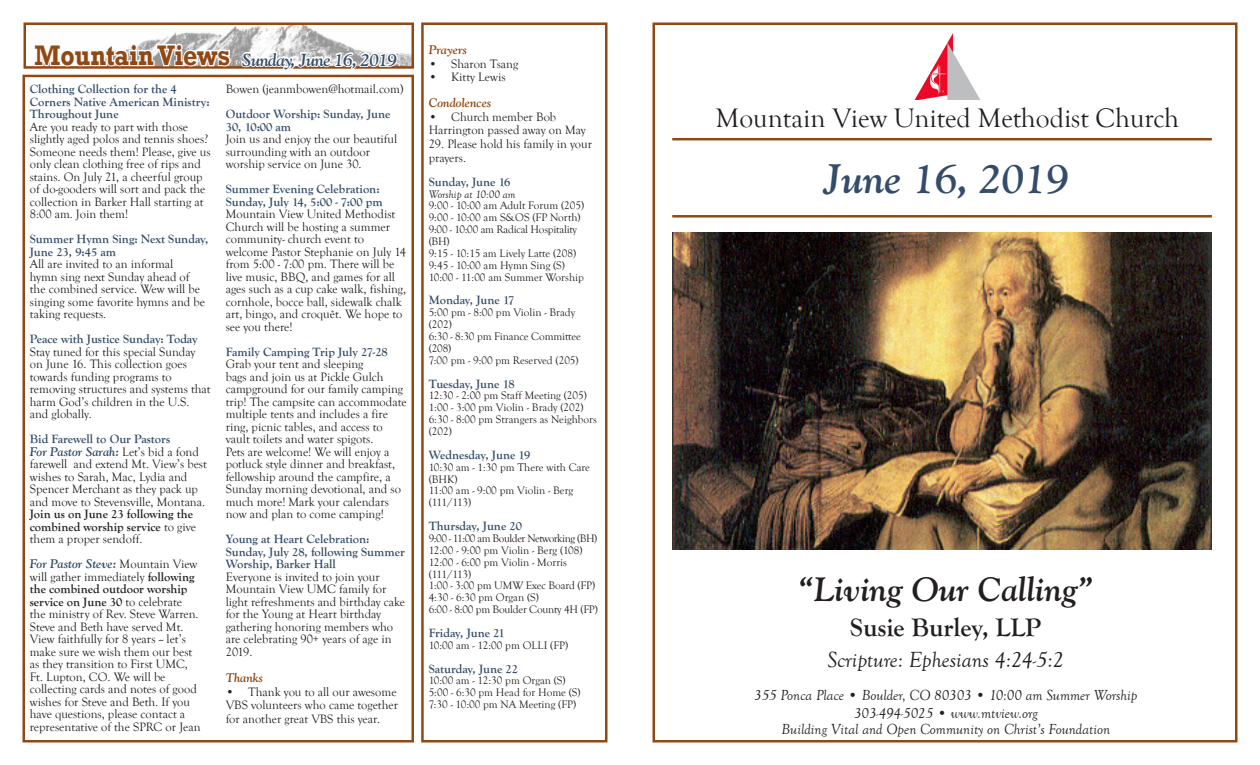
<style>
.page{position:relative;width:1260px;height:765px;background:#fff}
.page>*{position:absolute;margin:0;border:0;box-sizing:border-box;transform-origin:0 0}
.t1{font:italic 700 41.25px "Goudy Old Style BT";color:#344c69}
.t2{font:italic 700 33.75px "Goudy Old Style BT";color:#231f20}
.t3{font:700 29px "Rockwell";color:#924813;scale:.86 1}
.t4{font:27.5px "Goudy Old Style T";color:#231f20}
.t5{font:700 26.25px "Goudy Old Style T";color:#231f20}
.t6{font:italic 22.5px "Goudy Old Style T";color:#231f20}
.t7{font:italic 700 17.5px "Goudy Old Style BT";letter-spacing:-.03em;color:#344c69}
.t8{font:italic 15px "Goudy Old Style T";color:#231f20}
.t9{font:12.5px/12.5px "Goudy Old Style T";color:#231f20}
.t10{font:700 12.5px/12.5px "Goudy Old Style T";color:#344c69}
.t11{font:italic 700 12.5px "Goudy Old Style BT";color:#924813}
.t12{font:11.25px/11.9px "Goudy Old Style T";color:#231f20}
.t13{font:11.25px/11.9px "Goudy Old Style T";letter-spacing:-.02em;color:#231f20}
.t14{font:11.25px "Goudy Old Style T";letter-spacing:-.04em;color:#231f20}
.t15{font:italic 11.25px "Goudy Old Style T";color:#231f20}
.s1{font-family:"Goudy Old Style BT";font-weight:700;font-style:italic;color:#344c69}
.s2{font-weight:700}
</style>
<div class="page">
<img style="left:146px;top:26px;width:265px;height:40px">
<div style="left:24px;top:22px;width:390px;height:47px;border:2px solid #924813"></div>
<div style="left:22px;top:75px;width:392px;height:667px;border:2px solid #924813"></div>
<div style="left:421px;top:22px;width:187px;height:720px;border:2px solid #924813"></div>
<hr style="left:672px;top:138px;width:540px;height:2px;background:#924813">
<hr style="left:672px;top:215px;width:540px;height:3px;background:#924813">
<svg style="left:240px;top:22px;width:159px;height:47px"></svg>
<svg style="left:33px;top:41px;width:200px;height:28px"></svg>
<img style="left:914px;top:34px;width:66px;height:66px">
<img style="left:672px;top:232px;width:540px;height:318px">
<p class="t3" style="left:34px;top:38px;width:229px">Mountain Views</p>
<p class="t7" style="left:242px;top:49px;width:156px">Sunday, June 16, 2019</p>
<p class="t10" style="left:30px;top:83px;width:181px">Clothing Collection for the 4<br>Corners Native American Ministry:<br>Throughout June</p>
<p class="t9" style="left:30px;top:121px;width:182px">Are you ready to part with those slightly aged polos and tennis shoes?<br>Someone needs them! Please, give us only clean clothing free of rips and stains. On July 21, a cheerful group of do-gooders will sort and pack the collection in Barker Hall starting at 8:00 am. Join them!</p>
<p class="t10" style="left:30px;top:233px;width:180px">Summer Hymn Sing: Next Sunday,<br>June 23, 9:45 am</p>
<p class="t9" style="left:30px;top:258px;width:177px">All are invited to an informal<br>hymn sing next Sunday ahead of the combined service. Wew will be singing some favorite hymns and be taking requests.</p>
<p class="t10" style="left:30px;top:333px;width:169px">Peace with Justice Sunday: Today</p>
<p class="t9" style="left:30px;top:346px;width:182px">Stay tuned for this special Sunday on June 16. This collection goes towards funding programs to removing structures and systems that harm God’s children in the U.S. and globally.</p>
<p class="t10" style="left:30px;top:433px;width:142px">Bid Farewell to Our Pastors</p>
<p class="t9" style="left:30px;top:446px;width:179px"><span class="s1">For Pastor Sarah:</span> Let’s bid a fond farewell and extend Mt. View’s best wishes to Sarah, Mac, Lydia and<br>Spencer Merchant as they pack up and move to Stevensville, Montana.<br><span class="s2">Join us on June 23 following the combined worship service</span> to give them a proper sendoff.</p>
<p class="t9" style="left:30px;top:558px;width:172px"><span class="s1">For Pastor Steve:</span> Mountain View will gather immediately <span class="s2">following the combined outdoor worship service on June 30</span> to celebrate the ministry of Rev. Steve Warren.<br>Steve and Beth have served Mt.<br>View faithfully for 8 years -- let’s make sure we wish them our best as they transition to First UMC,<br>Ft. Lupton, CO. We will be collecting cards and notes of good wishes for Steve and Beth. If you have questions, please contact a representative of the SPRC or Jean</p>
<p class="t9" style="left:226px;top:83px;width:179px">Bowen (jeanmbowen@hotmail.com)</p>
<p class="t10" style="left:226px;top:108px;width:166px">Outdoor Worship: Sunday, June<br>30, 10:00 am</p>
<p class="t9" style="left:226px;top:133px;width:173px">Join us and enjoy the our beautiful surrounding with an outdoor worship service on June 30.</p>
<p class="t10" style="left:226px;top:183px;width:158px">Summer Evening Celebration:<br>Sunday, July 14, 5:00 - 7:00 pm</p>
<p class="t9" style="left:226px;top:208px;width:182px">Mountain View United Methodist<br>Church will be hosting a summer community- church event to welcome Pastor Stephanie on July 14 from 5:00 - 7:00 pm. There will be live music, BBQ, and games for all ages such as a cup cake walk, fishing, cornhole, bocce ball, sidewalk chalk art, bingo, and croquêt. We hope to see you there!</p>
<p class="t10" style="left:226px;top:346px;width:164px">Family Camping Trip July 27-28</p>
<p class="t9" style="left:226px;top:358px;width:182px">Grab your tent and sleeping<br>bags and join us at Pickle Gulch campground for our family camping trip! The campsite can accommodate multiple tents and includes a fire ring, picnic tables, and access to vault toilets and water spigots.<br>Pets are welcome! We will enjoy a potluck style dinner and breakfast, fellowship around the campfire, a<br>Sunday morning devotional, and so much more! Mark your calendars now and plan to come camping!</p>
<p class="t10" style="left:226px;top:533px;width:181px">Young at Heart Celebration:<br>Sunday, July 28, following Summer<br>Worship, Barker Hall</p>
<p class="t9" style="left:226px;top:571px;width:181px">Everyone is invited to join your<br>Mountain View UMC family for light refreshments and birthday cake for the Young at Heart birthday gathering honoring members who are celebrating 90+ years of age in<br>2019.</p>
<p class="t11" style="left:226px;top:670px;width:39px">Thanks</p>
<p class="t9" style="left:226px;top:685px;width:174px;line-height:13.8px;text-align:justify">• Thank you to all our awesome VBS volunteers who came together for another great VBS this year.</p>
<p class="t11" style="left:429px;top:42px;width:40px">Prayers</p>
<p class="t9" style="left:429px;top:58px;width:91px">• Sharon Tsang</p>
<p class="t9" style="left:429px;top:71px;width:78px">• Kitty Lewis</p>
<p class="t11" style="left:429px;top:95px;width:64px">Condolences</p>
<p class="t9" style="left:429px;top:110px;width:159px;line-height:13.8px">• Church member Bob<br>Harrington passed away on May</p>
<p class="t9" style="left:429px;top:138px;width:165px;line-height:13.8px">29. Please hold his family in your prayers.</p>
<p class="t10" style="left:429px;top:176px;width:83px">Sunday, June 16</p>
<p class="t15" style="left:429px;top:188px;width:88px">Worship at 10:00 am</p>
<p class="t12" style="left:429px;top:200px;width:157px">9:00 - 10:00 am Adult Forum (205)</p>
<p class="t12" style="left:429px;top:212px;width:154px">9:00 - 10:00 am S&amp;OS (FP North)</p>
<p class="t13" style="left:429px;top:224px;width:150px">9:00 - 10:00 am Radical Hospitality (BH)</p>
<p class="t12" style="left:429px;top:248px;width:149px">9:15 - 10:15 am Lively Latte (208)</p>
<p class="t12" style="left:429px;top:259px;width:138px">9:45 - 10:00 am Hymn Sing (S)</p>
<p class="t12" style="left:429px;top:271px;width:157px">10:00 - 11:00 am Summer Worship</p>
<p class="t10" style="left:429px;top:294px;width:87px">Monday, June 17</p>
<p class="t12" style="left:429px;top:307px;width:148px">5:00 pm - 8:00 pm Violin - Brady (202)</p>
<p class="t12" style="left:429px;top:331px;width:154px">6:30 - 8:30 pm Finance Committee (208)</p>
<p class="t12" style="left:429px;top:354px;width:152px">7:00 pm - 9:00 pm Reserved (205)</p>
<p class="t10" style="left:429px;top:377px;width:87px">Tuesday, June 18</p>
<p class="t12" style="left:429px;top:390px;width:160px">12:30 - 2:00 pm Staff Meeting (205)</p>
<p class="t12" style="left:429px;top:402px;width:156px">1:00 - 3:00 pm Violin - Brady (202)</p>
<p class="t12" style="left:429px;top:414px;width:170px">6:30 - 8:00 pm Strangers as Neighbors (202)</p>
<p class="t10" style="left:429px;top:449px;width:103px">Wednesday, June 19</p>
<p class="t12" style="left:429px;top:461px;width:163px">10:30 am - 1:30 pm There with Care (BHK)</p>
<p class="t12" style="left:429px;top:485px;width:146px">11:00 am - 9:00 pm Violin - Berg (111/113)</p>
<p class="t10" style="left:429px;top:520px;width:95px">Thursday, June 20</p>
<p class="t14" style="left:429px;top:532px;width:170px">9:00 - 11:00 am Boulder Networking (BH)</p>
<p class="t12" style="left:429px;top:544px;width:155px">12:00 - 9:00 pm Violin - Berg (108)</p>
<p class="t12" style="left:429px;top:556px;width:140px">12:00 - 6:00 pm Violin - Morris (111/113)</p>
<p class="t12" style="left:429px;top:580px;width:168px">1:00 - 3:00 pm UMW Exec Board (FP)</p>
<p class="t12" style="left:429px;top:592px;width:112px">4:30 - 6:30 pm Organ (S)</p>
<p class="t13" style="left:429px;top:604px;width:171px">6:00 - 8:00 pm Boulder County 4H (FP)</p>
<p class="t10" style="left:429px;top:627px;width:78px">Friday, June 21</p>
<p class="t12" style="left:429px;top:639px;width:141px">10:00 am - 12:00 pm OLLI (FP)</p>
<p class="t10" style="left:429px;top:662px;width:91px">Saturday, June 22</p>
<p class="t12" style="left:429px;top:675px;width:139px">10:00 am - 12:30 pm Organ (S)</p>
<p class="t12" style="left:429px;top:687px;width:153px">5:00 - 6:30 pm Head for Home (S)</p>
<p class="t12" style="left:429px;top:699px;width:149px">7:30 - 10:00 pm NA Meeting (FP)</p>
<p class="t4" style="left:716px;top:103px;width:465px">Mountain View United Methodist Church</p>
<p class="t1" style="left:824px;top:154px;width:247px">June 16, 2019</p>
<p class="t2" style="left:798px;top:569px;width:296px">“Living Our Calling”</p>
<p class="t5" style="left:850px;top:613px;width:193px">Susie Burley, LLP</p>
<p class="t6" style="left:828px;top:648px;width:238px">Scripture: Ephesians 4:24-5:2</p>
<p class="t8" style="left:754px;top:687px;width:385px">355 Ponca Place • Boulder, CO 80303 • 10:00 am Summer Worship</p>
<p class="t8" style="left:854px;top:705px;width:185px">303-494-5025 • www.mtview.org</p>
<p class="t8" style="left:782px;top:721px;width:330px">Building Vital and Open Community on Christ’s Foundation</p>
</div>
